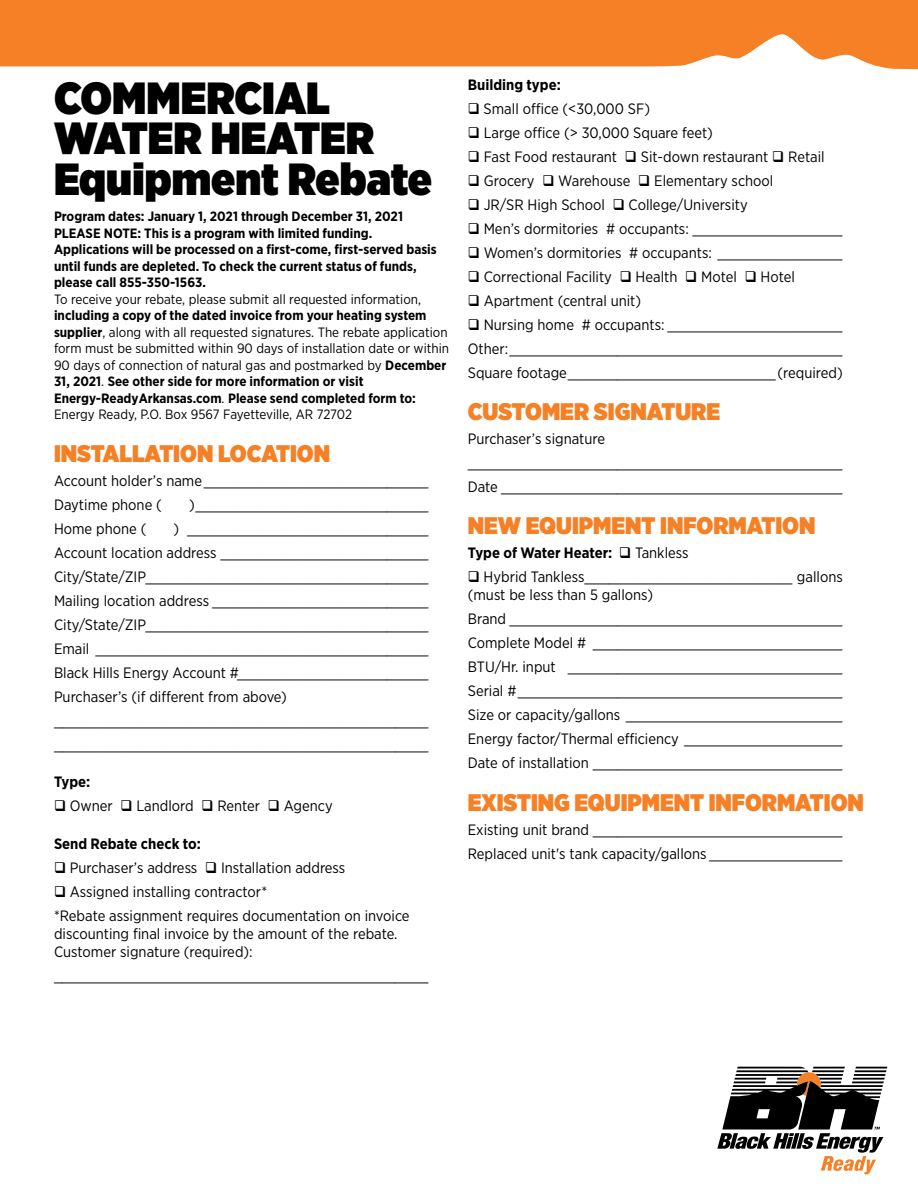
<style>
.page{position:relative;width:918px;height:1188px;background:#fff}
.page>*{position:absolute;margin:0;border:0;box-sizing:border-box;transform-origin:0 0}
.LARGE_PAGE_TITLE_HEA{font:900 45px/40.5px "Gotham Narrow";color:#000}
.FORM_AND_BODY_HEADER{font:900 24px "Gotham Narrow";color:#f58025}
.FORM_TAG_LINE{font:15px/24px "Gotham Narrow";color:#000}
.BLACK_FORM_SUBHEAD_B{font:700 15px "Gotham Narrow";color:#000}
.GENERAL_PARAGRAPH{font:13.5px/16.5px "Gotham Narrow";color:#000}
.GENERAL_PARAGRAPH-2{font:700 13.5px/16.5px "Gotham Narrow";color:#000}
.s1{font-weight:400}
.s2{font-weight:700}
</style>
<div class="page">
<svg style="left:0;top:0;width:918px;height:69px;background:#f58935"></svg>
<svg style="left:717px;top:1067px;width:170px;height:107px"></svg>
<p class="LARGE_PAGE_TITLE_HEA" style="left:54px;top:77px;width:379px">COMMERCIAL<br>WATER HEATER<br>Equipment Rebate</p>
<p class="BLACK_FORM_SUBHEAD_B" style="left:468px;top:75px;width:94px">Building type:</p>
<p class="FORM_TAG_LINE" style="left:468px;top:96px;width:184px">❑ Small office (&lt;30,000 SF)</p>
<p class="FORM_TAG_LINE" style="left:468px;top:120px;width:247px">❑ Large office (&gt; 30,000 Square feet)</p>
<p class="FORM_TAG_LINE" style="left:468px;top:144px;width:358px">❑ Fast Food restaurant ❑ Sit-down restaurant ❑ Retail</p>
<p class="FORM_TAG_LINE" style="left:468px;top:168px;width:307px">❑ Grocery ❑ Warehouse ❑ Elementary school</p>
<p class="FORM_TAG_LINE" style="left:468px;top:192px;width:281px">❑ JR/SR High School ❑ College/University</p>
<p class="FORM_TAG_LINE" style="left:468px;top:216px;width:376px">❑ Men’s dormitories # occupants: __________________</p>
<p class="FORM_TAG_LINE" style="left:468px;top:240px;width:376px">❑ Women’s dormitories # occupants: _______________</p>
<p class="FORM_TAG_LINE" style="left:468px;top:264px;width:329px">❑ Correctional Facility ❑ Health ❑ Motel ❑ Hotel</p>
<p class="FORM_TAG_LINE" style="left:468px;top:288px;width:175px">❑ Apartment (central unit)</p>
<p class="FORM_TAG_LINE" style="left:468px;top:312px;width:377px;text-align:justify">❑ Nursing home # occupants: _____________________ Other:________________________________________ Square footage_________________________(required)</p>
<h2 class="FORM_AND_BODY_HEADER" style="left:468px;top:395px;width:254px">CUSTOMER SIGNATURE</h2>
<p class="FORM_TAG_LINE" style="left:468px;top:426px;width:376px">Purchaser’s signature _____________________________________________<br>Date _________________________________________</p>
<h2 class="FORM_AND_BODY_HEADER" style="left:468px;top:510px;width:349px">NEW EQUIPMENT INFORMATION</h2>
<p class="BLACK_FORM_SUBHEAD_B" style="left:468px;top:543px;width:222px">Type of Water Heater: ❑ <span class="s1">Tankless</span></p>
<p class="FORM_TAG_LINE" style="left:468px;top:568px;width:377px;line-height:18px">❑ Hybrid Tankless_________________________ gallons (must be less than 5 gallons)</p>
<p class="FORM_TAG_LINE" style="left:468px;top:607px;width:376px;text-align:justify">Brand ________________________________________ Complete Model # ______________________________ BTU/Hr. input _________________________________ Serial #_______________________________________ Size or capacity/gallons __________________________ Energy factor/Thermal efficiency ___________________ Date of installation ______________________________</p>
<h2 class="FORM_AND_BODY_HEADER" style="left:468px;top:786px;width:398px">EXISTING EQUIPMENT INFORMATION</h2>
<p class="FORM_TAG_LINE" style="left:468px;top:817px;width:376px">Existing unit brand ______________________________<br>Replaced unit's tank capacity/gallons ________________</p>
<p class="GENERAL_PARAGRAPH-2" style="left:54px;top:208px;width:351px">Program dates: January 1, 2021 through December 31, 2021</p>
<p class="GENERAL_PARAGRAPH-2" style="left:54px;top:225px;width:384px">PLEASE NOTE: This is a program with limited funding.<br>Applications will be processed on a first-come, first-served basis until funds are depleted. To check the current status of funds, please call 855-350-1563.</p>
<p class="GENERAL_PARAGRAPH" style="left:54px;top:291px;width:397px">To receive your rebate, please submit all requested information, <span class="s2">including a copy of the dated invoice from your heating system supplier</span>, along with all requested signatures. The rebate application form must be submitted within 90 days of installation date or within 90 days of connection of natural gas and postmarked by <span class="s2">December 31, 2021</span>. <span class="s2">See other side for more information or visit Energy-ReadyArkansas.com</span>. <span class="s2">Please send completed form to:<br></span>Energy Ready, P.O. Box 9567 Fayetteville, AR 72702</p>
<p class="FORM_AND_BODY_HEADER" style="left:54px;top:437px;width:278px">INSTALLATION LOCATION</p>
<p class="FORM_TAG_LINE" style="left:54px;top:468px;width:376px">Account holder’s name ___________________________</p>
<p class="FORM_TAG_LINE" style="left:54px;top:492px;width:109px">Daytime phone (</p>
<p class="FORM_TAG_LINE" style="left:189px;top:492px;width:241px">)____________________________</p>
<p class="FORM_TAG_LINE" style="left:54px;top:516px;width:94px">Home phone (</p>
<p class="FORM_TAG_LINE" style="left:174px;top:516px;width:256px">) _____________________________</p>
<p class="FORM_TAG_LINE" style="left:54px;top:540px;width:376px">Account location address _________________________</p>
<p class="FORM_TAG_LINE" style="left:54px;top:564px;width:376px">City/State/ZIP__________________________________</p>
<p class="FORM_TAG_LINE" style="left:54px;top:588px;width:376px">Mailing location address __________________________</p>
<p class="FORM_TAG_LINE" style="left:54px;top:612px;width:376px">City/State/ZIP__________________________________</p>
<p class="FORM_TAG_LINE" style="left:54px;top:636px;width:376px">Email ________________________________________</p>
<p class="FORM_TAG_LINE" style="left:54px;top:660px;width:376px">Black Hills Energy Account # _______________________</p>
<p class="FORM_TAG_LINE" style="left:54px;top:684px;width:235px">Purchaser’s (if different from above)</p>
<p class="FORM_TAG_LINE" style="left:54px;top:708px;width:376px">_____________________________________________</p>
<p class="FORM_TAG_LINE" style="left:54px;top:732px;width:376px">_____________________________________________</p>
<p class="BLACK_FORM_SUBHEAD_B" style="left:54px;top:772px;width:38px">Type:</p>
<p class="FORM_TAG_LINE" style="left:54px;top:794px;width:280px">❑ Owner ❑ Landlord ❑ Renter ❑ Agency</p>
<p class="BLACK_FORM_SUBHEAD_B" style="left:54px;top:834px;width:148px">Send Rebate check to:</p>
<p class="FORM_TAG_LINE" style="left:54px;top:855px;width:293px">❑ Purchaser’s address ❑ Installation address</p>
<p class="FORM_TAG_LINE" style="left:54px;top:879px;width:215px">❑ Assigned installing contractor*</p>
<p class="FORM_TAG_LINE" style="left:54px;top:903px;width:357px">*Rebate assignment requires documentation on invoice</p>
<p class="FORM_TAG_LINE" style="left:54px;top:921px;width:345px">discounting final invoice by the amount of the rebate.</p>
<p class="FORM_TAG_LINE" style="left:54px;top:939px;width:200px">Customer signature (required):</p>
<p class="FORM_TAG_LINE" style="left:54px;top:963px;width:376px">_____________________________________________</p>
</div>
